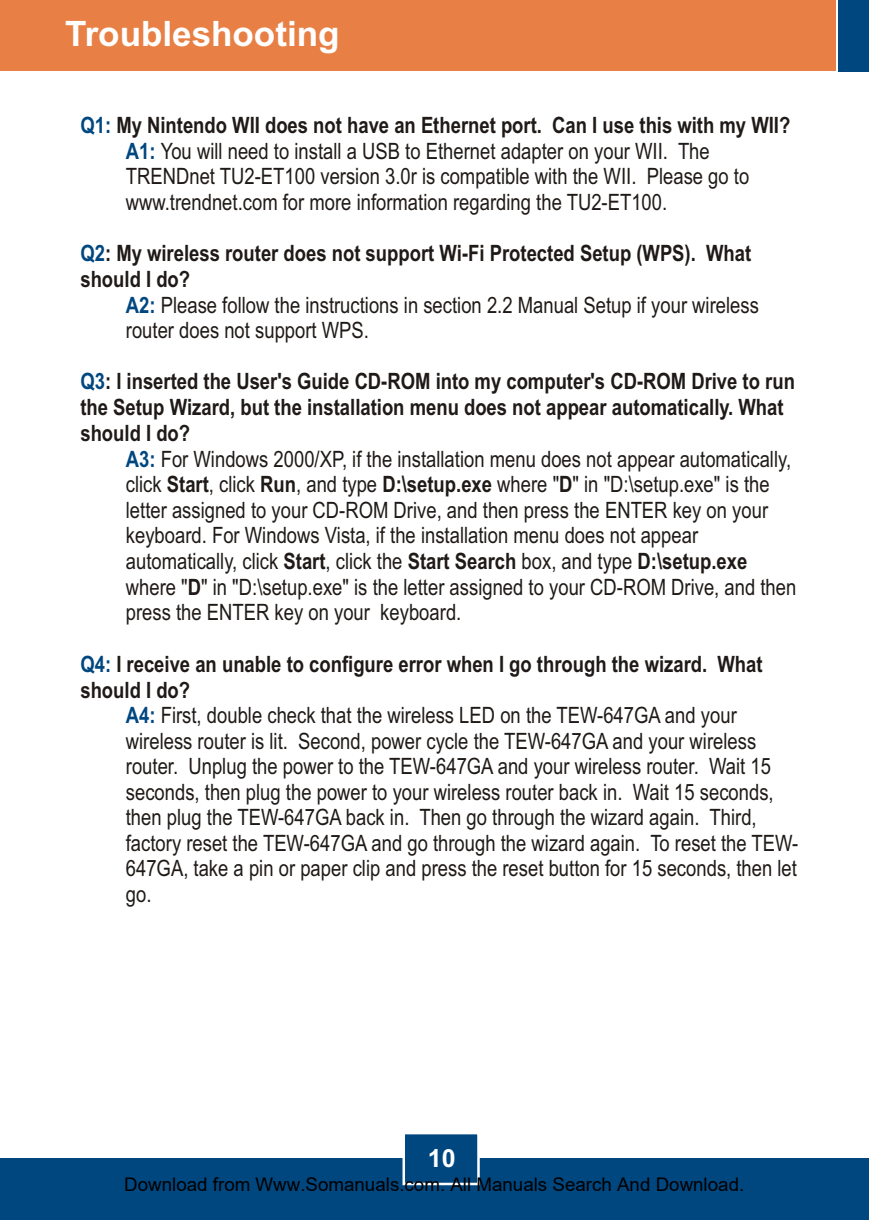
<style>
.page{position:relative;width:869px;height:1220px;background:#fff}
.page>*{position:absolute;margin:0;border:0;box-sizing:border-box;transform-origin:0 0}
.t1{font:700 35px "Arial";color:#fff}
.t2{font:700 25px "Arial";color:#fff}
.t3{font:22.5px/25.5px "Arial Narrow";color:#1f1a17}
.t4{font:700 22.5px/25.8px "Arial Narrow";color:#1f1a17}
.t5{font:18.75px "Arial";color:#000}
.s1{color:#004780}
.s2{font-weight:400}
.s3{font-weight:700}
.s4{font-weight:700;color:#004780}
</style>
<div class="page">
<div style="left:0;top:1158px;width:869px;height:61px;background:#004780"></div>
<div style="left:0;top:0;width:835px;height:71px;background:#e88045"></div>
<div style="left:838px;top:0;width:31px;height:71px;background:#004780"></div>
<svg style="left:402px;top:1134px;width:78px;height:52px"></svg>
<h1 class="t1" style="left:65px;top:21px;width:276px">Troubleshooting</h1>
<p class="t4" style="left:126px;top:114px;width:666px;text-indent:-45px"><span class="s1">Q1:</span> My Nintendo WII does not have an Ethernet port. Can I use this with my WII?<br><span class="s1">A1:</span> <span class="s2">You will need to install a USB to Ethernet adapter on your WII. The</span></p>
<p class="t3" style="left:126px;top:166px;width:625px">TRENDnet TU2-ET100 version 3.0r is compatible with the WII. Please go to www.trendnet.com for more information regarding the TU2-ET100.</p>
<p class="t4" style="left:80px;top:242px;width:672px"><span class="s1">Q2</span>: My wireless router does not support Wi-Fi Protected Setup (WPS). What should I do?</p>
<p class="t3" style="left:126px;top:319px;width:245px">router does not support WPS.</p>
<p class="t4" style="left:80px;top:371px;width:716px"><span class="s1">Q3</span>: I inserted the User's Guide CD-ROM into my computer's CD-ROM Drive to run the Setup Wizard, but the installation menu does not appear automatically. What should I do?</p>
<p class="t3" style="left:126px;top:474px;width:672px">click <span class="s3">Start</span>, click <span class="s3">Run</span>, and type <span class="s3">D:\setup.exe</span> where "<span class="s3">D</span>" in "D:\setup.exe" is the letter assigned to your CD-ROM Drive, and then press the ENTER key on your keyboard. For Windows Vista, if the installation menu does not appear automatically, click <span class="s3">Start</span>, click the <span class="s3">Start Search</span> box, and type <span class="s3">D:\setup.exe </span>where "<span class="s3">D</span>" in "D:\setup.exe" is the letter assigned to your CD-ROM Drive, and then press the ENTER key on your keyboard.</p>
<p class="t4" style="left:80px;top:653px;width:683px"><span class="s1">Q4:</span> I receive an unable to configure error when I go through the wizard. What should I do?</p>
<p class="t3" style="left:126px;top:704px;width:674px"><span class="s4">A4:</span> First, double check that the wireless LED on the TEW-647GA and your wireless router is lit. Second, power cycle the TEW-647GA and your wireless router. Unplug the power to the TEW-647GA and your wireless router. Wait 15 seconds, then plug the power to your wireless router back in. Wait 15 seconds, then plug the TEW-647GA back in. Then go through the wizard again. Third, factory reset the TEW-647GA and go through the wizard again. To reset the TEW-647GA, take a pin or paper clip and press the reset button for 15 seconds, then let go.</p>
<p class="t3" style="left:126px;top:294px;width:634px"><span class="s4">A2:</span> Please follow the instructions in section 2.2 Manual Setup if your wireless</p>
<p class="t3" style="left:126px;top:448px;width:666px"><span class="s4">A3:</span> For Windows 2000/XP, if the installation menu does not appear automatically,</p>
<p class="t2" style="left:428px;top:1149px;width:29px">10</p>
<p class="t5" style="left:124px;top:1173px;width:621px">Download from Www.Somanuals.com. All Manuals Search And Download.</p>
</div>
